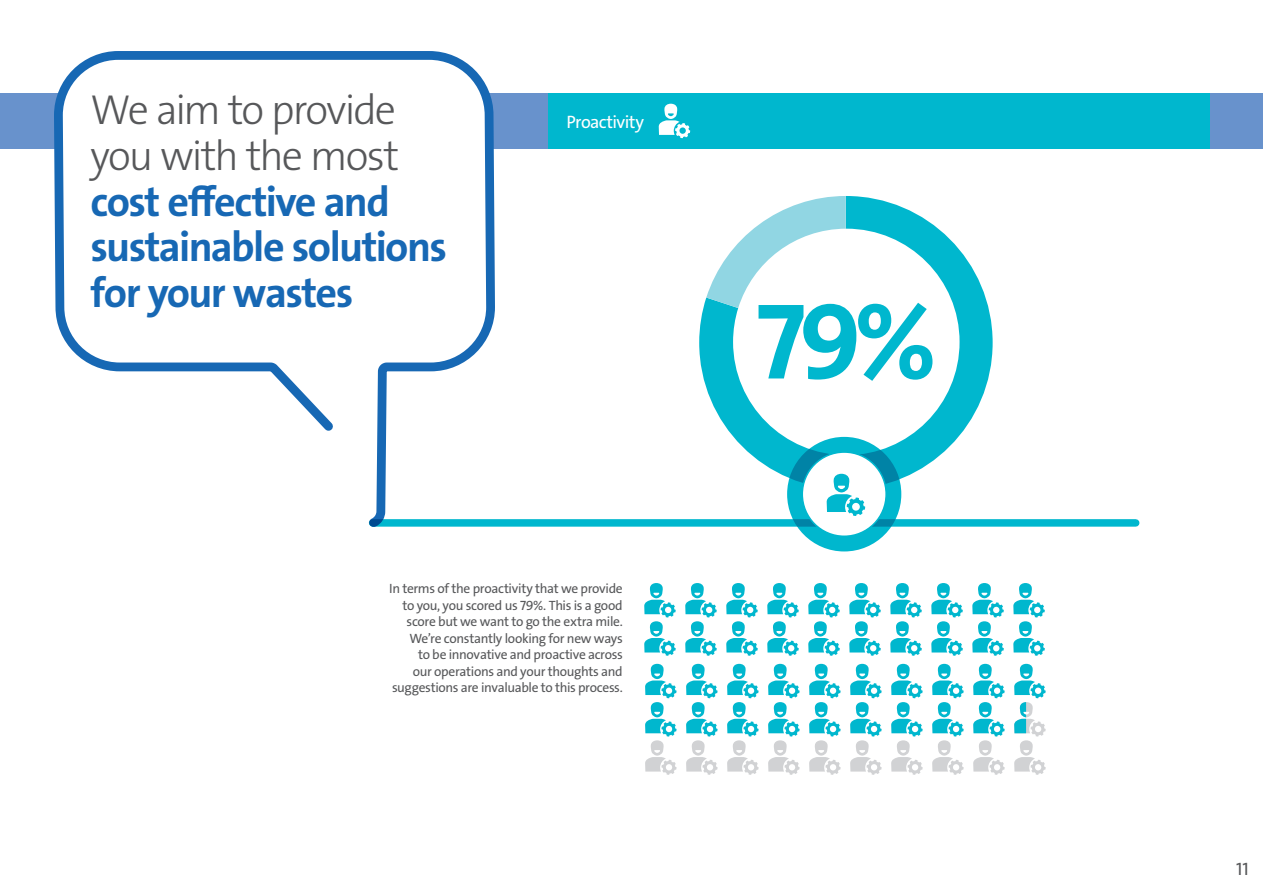
<style>
.page{position:relative;width:1263px;height:893px;background:#fff}
.page>*{position:absolute;margin:0;border:0;box-sizing:border-box;transform-origin:0 0}
.t1{font:108.75px "The Sans Veolia W7 Bld";color:#00b7ce}
.t2{font:42.15px/45.6px "The Sans Veolia W7 Bld";letter-spacing:-.035em;color:#1768b4}
.t3{font:42.15px "The Sans Veolia W3 Lig";letter-spacing:-.05em;color:#57585a}
.t4{font:18px "The Sans Veolia W5 Pla";letter-spacing:-.035em;color:#fff}
.t5{font:18px "The Sans Veolia W5 Pla";color:#57585a}
.t6{font:13.5px/16.5px "The Sans Veolia W5 Pla";letter-spacing:-.025em;color:#57585a;text-align:right}
.s1{font-family:"The Sans Veolia W3 Lig";color:#57585a}
</style>
<div class="page">
<svg style="left:644px;top:583px;width:32px;height:73px"></svg>
<svg style="left:849px;top:583px;width:32px;height:73px"></svg>
<svg style="left:726px;top:583px;width:32px;height:73px"></svg>
<svg style="left:931px;top:583px;width:32px;height:73px"></svg>
<svg style="left:685px;top:583px;width:32px;height:73px"></svg>
<svg style="left:890px;top:583px;width:32px;height:73px"></svg>
<svg style="left:767px;top:583px;width:32px;height:73px"></svg>
<svg style="left:972px;top:583px;width:32px;height:73px"></svg>
<svg style="left:808px;top:583px;width:32px;height:73px"></svg>
<svg style="left:1013px;top:583px;width:32px;height:73px"></svg>
<div style="left:0;top:93px;width:1263px;height:56px;background:#6892cc"></div>
<svg style="left:54px;top:51px;width:441px;height:476px"></svg>
<div style="left:549px;top:93px;width:661px;height:56px;background:#00b7ce"></div>
<svg style="left:699px;top:196px;width:294px;height:290px"></svg>
<svg style="left:706px;top:196px;width:140px;height:112px"></svg>
<div style="left:373px;top:519px;width:763px;height:8px;background:#00b7ce"></div>
<svg style="left:795px;top:445px;width:98px;height:99px"></svg>
<div style="left:787px;top:437px;width:114px;height:114px;border:16px solid #00b7ce;border-radius:50%"></div>
<div style="left:802px;top:452px;width:84px;height:84px;background:#fff;border-radius:50%"></div>
<div style="left:801px;top:451px;width:86px;height:86px;border:2px solid #00b7ce;border-radius:50%"></div>
<svg style="left:659px;top:104px;width:31px;height:34px"></svg>
<svg style="left:645px;top:664px;width:31px;height:111px"></svg>
<svg style="left:850px;top:664px;width:31px;height:111px"></svg>
<svg style="left:727px;top:664px;width:31px;height:111px"></svg>
<svg style="left:932px;top:664px;width:32px;height:111px"></svg>
<svg style="left:686px;top:664px;width:31px;height:111px"></svg>
<svg style="left:891px;top:664px;width:32px;height:111px"></svg>
<svg style="left:768px;top:664px;width:31px;height:111px"></svg>
<svg style="left:973px;top:664px;width:32px;height:111px"></svg>
<svg style="left:809px;top:664px;width:31px;height:111px"></svg>
<svg style="left:1014px;top:664px;width:32px;height:111px"></svg>
<svg style="left:826px;top:474px;width:39px;height:42px"></svg>
<p class="t3" style="left:91px;top:83px;width:307px">We aim to provide</p>
<p class="t2" style="left:91px;top:133px;width:358px"><span class="s1">you with the most </span>cost effective and sustainable solutions for your wastes</p>
<p class="t4" style="left:567px;top:110px;width:79px">Proactivity</p>
<p class="t6" style="left:389px;top:580px;width:235px">In terms of the proactivity that we provide to you, you scored us 79%. This is a good score but we want to go the extra mile.<br>We’re constantly looking for new ways<br>to be innovative and proactive across<br>our operations and your thoughts and suggestions are invaluable to this process.</p>
<p class="t1" style="left:756px;top:271px;width:182px">79%</p>
<h3 class="t5" style="left:1236px;top:858px;width:14px">11</h3>
</div>
